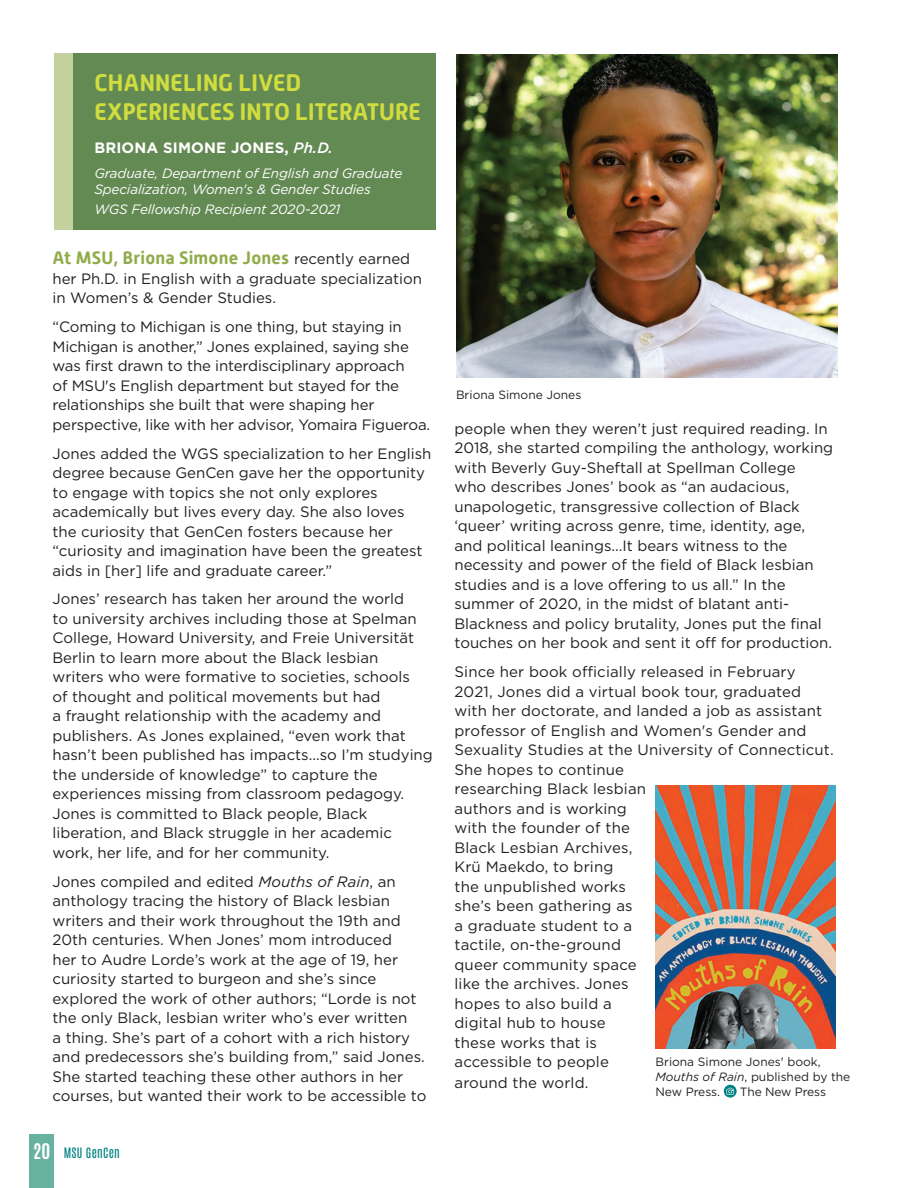
<style>
.page{position:relative;width:918px;height:1188px;background:#fff}
.page>*{position:absolute;margin:0;border:0;box-sizing:border-box;transform-origin:0 0}
.Section_Tag{font:700 24px "Alwyn New Rounded";letter-spacing:-.01em;color:#d0dd3f}
.Body{font:700 18px "Alwyn New Rounded";letter-spacing:.01em;color:#90ac4a}
.Body-2{font:15px/19.5px "Gotham";color:#231f20}
.Body-3{font:700 15px "Gotham";letter-spacing:.01em;color:#fff}
.Feature_Bio_Affiliat{font:italic 13.5px/16.5px "Gotham";letter-spacing:-.01em;color:#fff}
.Photo_Captions{font:12px/15px "Gotham";color:#231f20}
.t1{font:12px "Antonio";letter-spacing:.02em;color:#008182}
.s1{font-weight:500;font-style:italic}
.s2{font-family:"Gotham";font-weight:400;font-size:15px;color:#231f20}
.s3{font-style:italic}
.s4{font-weight:700;font-size:18px;color:#fff}
</style>
<div class="page">
<div style="left:30px;top:1134px;width:24px;height:54px;background:#68b2a2"></div>
<img style="left:456px;top:54px;width:381px;height:324px">
<img style="left:656px;top:785px;width:180px;height:263px">
<svg style="left:724px;top:1085px;width:13px;height:13px"></svg>
<svg style="left:726px;top:1088px;width:8px;height:7px"></svg>
<div style="left:73px;top:53px;width:362px;height:177px;background:#648a54"></div>
<div style="left:54px;top:53px;width:19px;height:177px;background:#c4d09d"></div>
<p class="Section_Tag" style="left:94px;top:68px;width:208px">CHANNELING LIVED</p>
<p class="Section_Tag" style="left:94px;top:97px;width:328px">EXPERIENCES INTO LITERATURE</p>
<p class="Body-3" style="left:94px;top:137px;width:240px">BRIONA SIMONE JONES, <span class="s1">Ph.D.</span></p>
<p class="Feature_Bio_Affiliat" style="left:94px;top:165px;width:310px">Graduate, Department of English and Graduate<br>Specialization, Women's &amp; Gender Studies</p>
<p class="Feature_Bio_Affiliat" style="left:94px;top:201px;width:248px">WGS Fellowship Recipient 2020-2021</p>
<p class="Body" style="left:52px;top:247px;width:359px">At MSU, Briona Simone Jones <span class="s2">recently earned</span></p>
<p class="Body-2" style="left:52px;top:268px;width:371px">her Ph.D. in English with a graduate specialization in Women’s &amp; Gender Studies.</p>
<p class="Body-2" style="left:52px;top:317px;width:379px">“Coming to Michigan is one thing, but staying in Michigan is another,” Jones explained, saying she was first drawn to the interdisciplinary approach<br>of MSU's English department but stayed for the relationships she built that were shaping her perspective, like with her advisor, Yomaira Figueroa.</p>
<p class="Body-2" style="left:52px;top:443px;width:380px">Jones added the WGS specialization to her English degree because GenCen gave her the opportunity to engage with topics she not only explores academically but lives every day. She also loves the curiosity that GenCen fosters because her “curiosity and imagination have been the greatest aids in [her] life and graduate career.”</p>
<p class="Body-2" style="left:52px;top:589px;width:382px">Jones’ research has taken her around the world<br>to university archives including those at Spelman College, Howard University, and Freie Universität Berlin to learn more about the Black lesbian writers who were formative to societies, schools<br>of thought and political movements but had<br>a fraught relationship with the academy and publishers. As Jones explained, “even work that hasn’t been published has impacts...so I’m studying the underside of knowledge” to capture the experiences missing from classroom pedagogy.<br>Jones is committed to Black people, Black liberation, and Black struggle in her academic work, her life, and for her community.</p>
<p class="Body-2" style="left:52px;top:872px;width:376px">Jones compiled and edited <span class="s3">Mouths of Rain</span>, an anthology tracing the history of Black lesbian writers and their work throughout the 19th and 20th centuries. When Jones’ mom introduced<br>her to Audre Lorde’s work at the age of 19, her curiosity started to burgeon and she’s since explored the work of other authors; “Lorde is not the only Black, lesbian writer who’s ever written<br>a thing. She’s part of a cohort with a rich history and predecessors she’s building from,” said Jones.<br>She started teaching these other authors in her courses, but wanted their work to be accessible to</p>
<p class="t1" style="left:33px;top:1144px;width:88px"><span class="s4">20</span> MSU GenCen</p>
<p class="Photo_Captions" style="left:456px;top:387px;width:127px">Briona Simone Jones</p>
<p class="Body-2" style="left:454px;top:419px;width:380px">people when they weren’t just required reading. In 2018, she started compiling the anthology, working with Beverly Guy-Sheftall at Spellman College<br>who describes Jones’ book as “an audacious, unapologetic, transgressive collection of Black ‘queer’ writing across genre, time, identity, age, and political leanings...It bears witness to the necessity and power of the field of Black lesbian studies and is a love offering to us all.” In the summer of 2020, in the midst of blatant anti-Blackness and policy brutality, Jones put the final touches on her book and sent it off for production.</p>
<p class="Body-2" style="left:454px;top:662px;width:381px">Since her book officially released in February<br>2021, Jones did a virtual book tour, graduated with her doctorate, and landed a job as assistant professor of English and Women's Gender and<br>Sexuality Studies at the University of Connecticut.<br>She hopes to continue<br>researching Black lesbian<br>authors and is working<br>with the founder of the<br>Black Lesbian Archives,<br>Krü Maekdo, to bring<br>the unpublished works<br>she’s been gathering as<br>a graduate student to a<br>tactile, on-the-ground<br>queer community space<br>like the archives. Jones<br>hopes to also build a<br>digital hub to house<br>these works that is<br>accessible to people</p>
<p class="Body-2" style="left:454px;top:1073px;width:136px">around the world.</p>
<p class="Photo_Captions" style="left:656px;top:1054px;width:196px">Briona Simone Jones' book,<br><span class="s3">Mouths of Rain</span>, published by the<br>New Press.</p>
<p class="Photo_Captions" style="left:740px;top:1084px;width:88px">The New Press</p>
</div>
